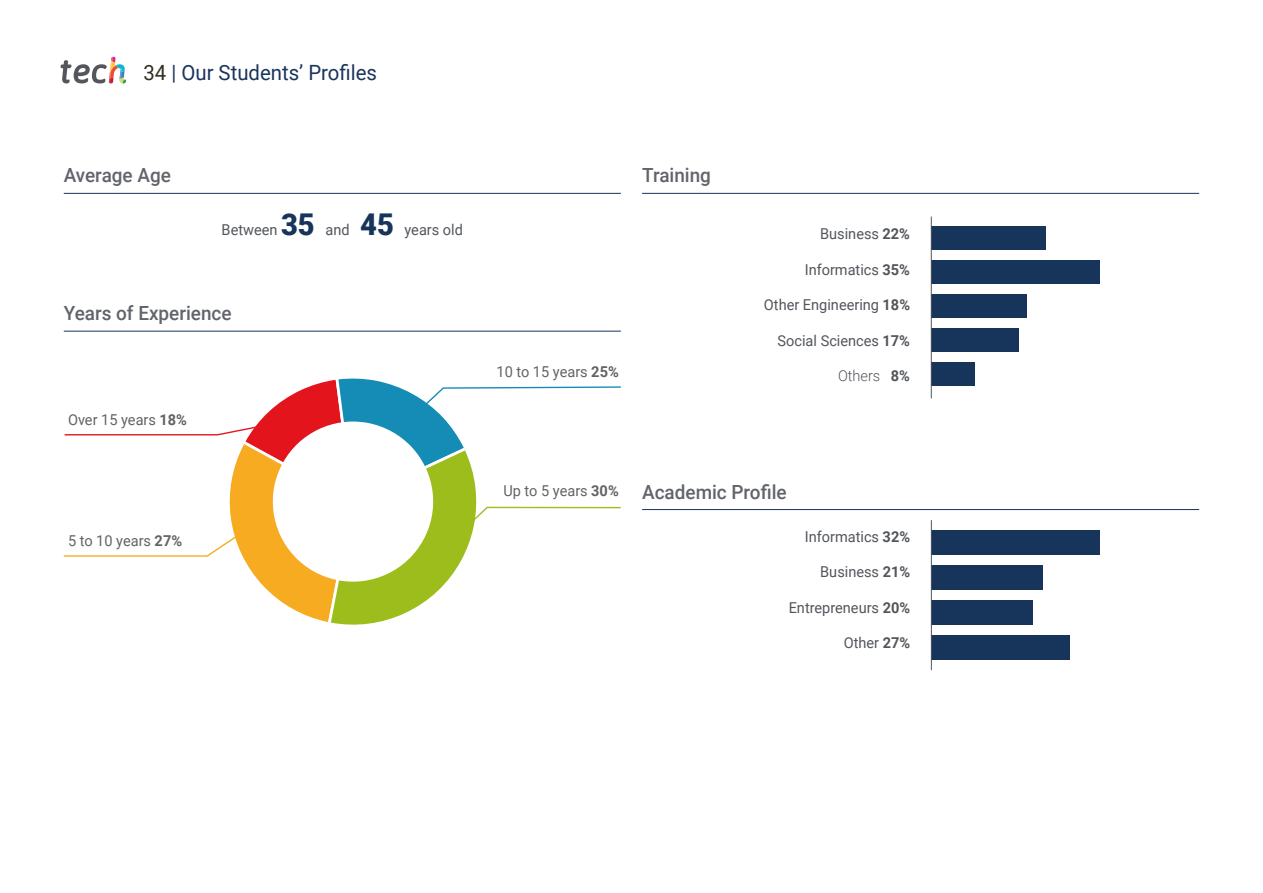
<style>
.page{position:relative;width:1263px;height:893px;background:#fff}
.page>*{position:absolute;margin:0;border:0;box-sizing:border-box;transform-origin:0 0}
.t1{font:21px "Roboto";color:#1a355c}
.t2{font:500 19.5px "Roboto";color:#61646a}
.t3{font:15px "Roboto";color:#52555b}
.t4{font:15px "Roboto";color:#636363}
.t5{font:300 15px "Roboto";color:#52555b}
.s1{color:#312e20}
.s2{font-weight:900;font-size:30px;color:#17355b}
.s3{font-weight:700}
</style>
<div class="page">
<hr style="left:64px;top:193px;width:557px;height:1px;background:#17355b">
<svg style="left:61px;top:57px;width:65px;height:27px"></svg>
<hr style="left:64px;top:331px;width:557px;height:1px;background:#17355b">
<svg style="left:64px;top:378px;width:557px;height:247px"></svg>
<hr style="left:642px;top:509px;width:557px;height:1px;background:#17355b">
<div style="left:931px;top:530px;width:169px;height:25px;background:#17355b"></div>
<div style="left:931px;top:565px;width:112px;height:25px;background:#17355b"></div>
<div style="left:931px;top:600px;width:101px;height:25px;background:#17355b"></div>
<div style="left:931px;top:635px;width:138px;height:25px;background:#17355b"></div>
<hr style="left:931px;top:520px;width:1px;height:150px;background:#52555b">
<hr style="left:642px;top:193px;width:557px;height:1px;background:#17355b">
<div style="left:931px;top:226px;width:115px;height:24px;background:#17355b"></div>
<div style="left:931px;top:260px;width:168px;height:24px;background:#17355b"></div>
<div style="left:931px;top:294px;width:96px;height:24px;background:#17355b"></div>
<div style="left:931px;top:328px;width:87px;height:24px;background:#17355b"></div>
<div style="left:931px;top:362px;width:44px;height:24px;background:#17355b"></div>
<hr style="left:931px;top:217px;width:1px;height:181px;background:#52555b">
<h1 class="t1" style="left:144px;top:57px;width:235px"><span class="s1">34</span> | Our Students’ Profiles</h1>
<h2 class="t2" style="left:64px;top:161px;width:109px">Average Age</h2>
<p class="t3" style="left:222px;top:219px;width:243px">Between <span class="s2">35</span> and <span class="s2">45</span> years old</p>
<h2 class="t2" style="left:64px;top:300px;width:169px">Years of Experience</h2>
<p class="t4" style="left:68px;top:409px;width:121px">Over 15 years <span class="s3">18%</span></p>
<p class="t4" style="left:68px;top:530px;width:116px">5 to 10 years <span class="s3">27%</span></p>
<h2 class="t2" style="left:642px;top:161px;width:70px">Training</h2>
<p class="t4" style="left:496px;top:361px;width:124px">10 to 15 years <span class="s3">25%</span></p>
<p class="t3" style="left:820px;top:224px;width:91px">Business <span class="s3">22%</span></p>
<p class="t3" style="left:805px;top:259px;width:107px">Informatics <span class="s3">35%</span></p>
<p class="t3" style="left:764px;top:295px;width:148px">Other Engineering <span class="s3">18%</span></p>
<p class="t3" style="left:777px;top:330px;width:134px">Social Sciences <span class="s3">17%</span></p>
<p class="t5" style="left:838px;top:366px;width:73px">Others <span class="s3">8%</span></p>
<p class="t4" style="left:503px;top:480px;width:117px">Up to 5 years <span class="s3">30%</span></p>
<h2 class="t2" style="left:642px;top:478px;width:146px">Academic Profile</h2>
<p class="t3" style="left:805px;top:526px;width:107px">Informatics <span class="s3">32%</span></p>
<p class="t3" style="left:820px;top:561px;width:91px">Business <span class="s3">21%</span></p>
<p class="t3" style="left:789px;top:597px;width:123px">Entrepreneurs <span class="s3">20%</span></p>
<p class="t3" style="left:844px;top:632px;width:68px">Other <span class="s3">27%</span></p>
</div>
